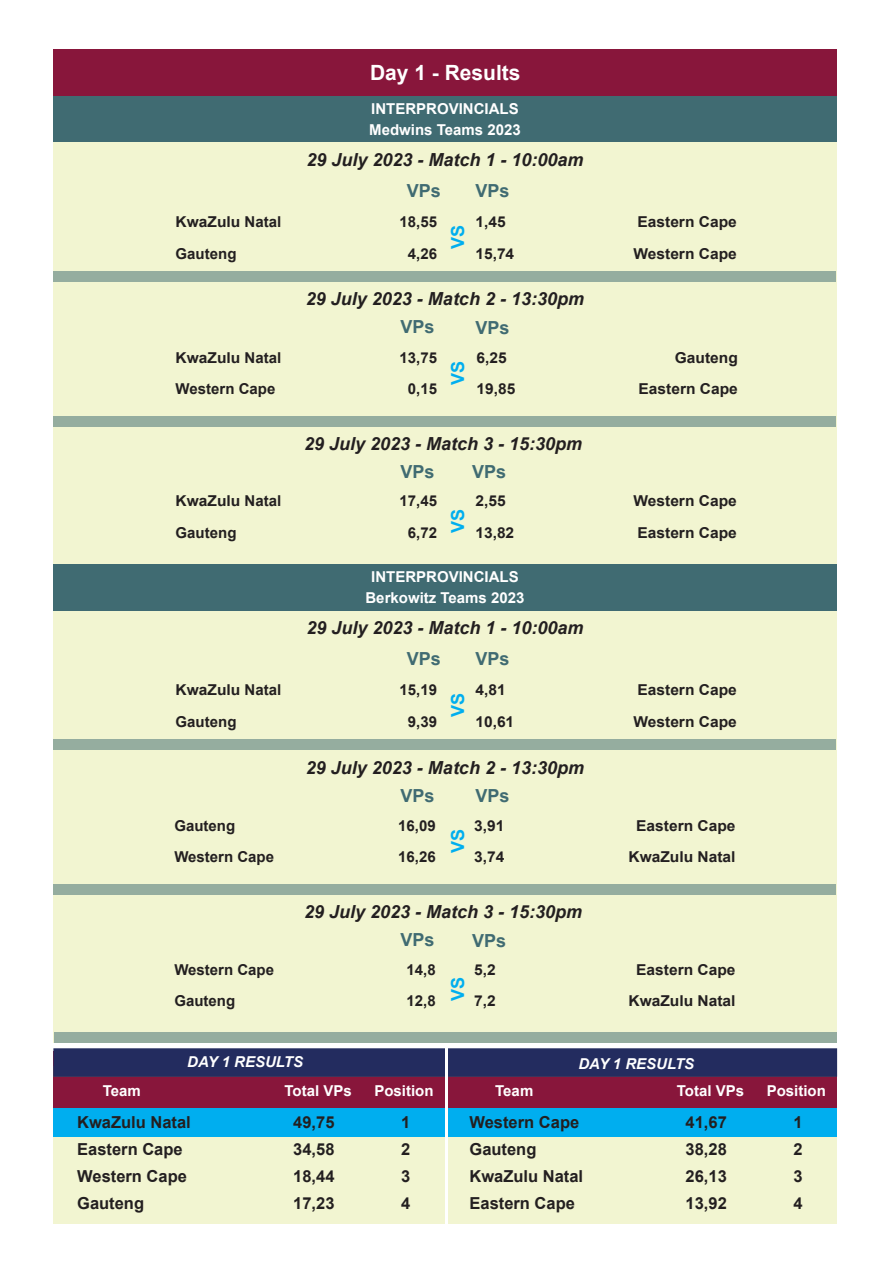
<style>
.page{position:relative;width:893px;height:1263px;background:#fff}
.page>*{position:absolute;margin:0;border:0;box-sizing:border-box;transform-origin:0 0}
.t1{font:700 21px "Arial";color:#fff}
.t2{font:italic 700 18px "Arial";color:#231f20}
.t3{font:700 18px "Arial";color:#406b72}
.t4{font:700 18px "Arial";color:#00aeef}
.t5{font:700 16.5px "Arial";color:#231f20}
.t6{font:700 15px "Arial";color:#231f20;scale:1.04 1}
.t7{font:700 15px "Arial";color:#231f20}
.t8{font:700 15px "Arial";color:#fff}
.t9{font:italic 700 15px "Arial";color:#fff}
</style>
<div class="page">
<div style="left:53px;top:90px;width:784px;height:484px;background:#f2f5d1"></div>
<div style="left:53px;top:96px;width:784px;height:46px;background:#406b72"></div>
<div style="left:53px;top:271px;width:783px;height:11px;background:#95ad9f"></div>
<div style="left:53px;top:416px;width:782px;height:10px;background:#95ad9f"></div>
<div style="left:53px;top:567px;width:784px;height:475px;background:#f2f5d1"></div>
<div style="left:53px;top:564px;width:784px;height:46px;background:#406b72"></div>
<div style="left:53px;top:740px;width:783px;height:10px;background:#95ad9f"></div>
<div style="left:53px;top:884px;width:782px;height:10px;background:#95ad9f"></div>
<div style="left:54px;top:1032px;width:783px;height:10px;background:#95ad9f"></div>
<div style="left:53px;top:50px;width:784px;height:46px;background:#88163b"></div>
<div style="left:54px;top:1116px;width:783px;height:108px;background:#f2f5d1"></div>
<div style="left:53px;top:1108px;width:402px;height:28px;background:#00aeef"></div>
<div style="left:436px;top:1108px;width:401px;height:28px;background:#00aeef"></div>
<div style="left:53px;top:1051px;width:402px;height:56px;background:#88163b"></div>
<div style="left:436px;top:1051px;width:401px;height:56px;background:#88163b"></div>
<div style="left:53px;top:1048px;width:784px;height:28px;background:#232c5f"></div>
<hr style="left:445px;top:1047px;width:3px;height:179px;background:#fff">
<p class="t1" style="left:370px;top:59px;width:152px">Day 1 - Results</p>
<p class="t8" style="left:371px;top:99px;width:149px">INTERPROVINCIALS</p>
<p class="t8" style="left:369px;top:120px;width:153px">Medwins Teams 2023</p>
<p class="t2" style="left:306px;top:147px;width:279px">29 July 2023 - Match 1 - 10:00am</p>
<p class="t3" style="left:407px;top:179px;width:36px">VPs</p>
<p class="t6" style="left:176px;top:212px;width:103px">KwaZulu Natal</p>
<p class="t7" style="left:400px;top:212px;width:39px">18,55</p>
<p class="t7" style="left:176px;top:244px;width:62px">Gauteng</p>
<p class="t7" style="left:408px;top:244px;width:31px">4,26</p>
<p class="t4" style="left:446px;top:249px;width:26px;rotate:-90deg">VS</p>
<p class="t3" style="left:475px;top:179px;width:36px">VPs</p>
<p class="t6" style="left:475px;top:212px;width:31px">1,45</p>
<p class="t6" style="left:637px;top:212px;width:97px">Eastern Cape</p>
<p class="t6" style="left:475px;top:244px;width:39px">15,74</p>
<p class="t6" style="left:633px;top:244px;width:101px">Western Cape</p>
<p class="t2" style="left:306px;top:287px;width:280px">29 July 2023 - Match 2 - 13:30pm</p>
<p class="t3" style="left:401px;top:315px;width:36px">VPs</p>
<p class="t6" style="left:176px;top:348px;width:103px">KwaZulu Natal</p>
<p class="t7" style="left:400px;top:348px;width:39px">13,75</p>
<p class="t7" style="left:176px;top:379px;width:101px">Western Cape</p>
<p class="t7" style="left:408px;top:379px;width:31px">0,15</p>
<p class="t4" style="left:446px;top:385px;width:26px;rotate:-90deg">VS</p>
<p class="t3" style="left:475px;top:316px;width:36px">VPs</p>
<p class="t6" style="left:476px;top:348px;width:31px">6,25</p>
<p class="t6" style="left:675px;top:348px;width:62px">Gauteng</p>
<p class="t6" style="left:476px;top:379px;width:39px">19,85</p>
<p class="t6" style="left:639px;top:379px;width:97px">Eastern Cape</p>
<p class="t2" style="left:304px;top:432px;width:280px">29 July 2023 - Match 3 - 15:30pm</p>
<p class="t3" style="left:401px;top:459px;width:36px">VPs</p>
<p class="t6" style="left:176px;top:491px;width:103px">KwaZulu Natal</p>
<p class="t7" style="left:400px;top:491px;width:39px">17,45</p>
<p class="t7" style="left:176px;top:523px;width:62px">Gauteng</p>
<p class="t7" style="left:408px;top:523px;width:31px">6,72</p>
<p class="t3" style="left:472px;top:460px;width:36px">VPs</p>
<p class="t4" style="left:446px;top:533px;width:26px;rotate:-90deg">VS</p>
<p class="t6" style="left:475px;top:491px;width:31px">2,55</p>
<p class="t6" style="left:633px;top:491px;width:101px">Western Cape</p>
<p class="t6" style="left:475px;top:523px;width:39px">13,82</p>
<p class="t6" style="left:637px;top:523px;width:97px">Eastern Cape</p>
<p class="t8" style="left:371px;top:567px;width:149px">INTERPROVINCIALS</p>
<p class="t8" style="left:365px;top:588px;width:160px">Berkowitz Teams 2023</p>
<p class="t2" style="left:306px;top:616px;width:279px">29 July 2023 - Match 1 - 10:00am</p>
<p class="t3" style="left:407px;top:647px;width:36px">VPs</p>
<p class="t6" style="left:176px;top:680px;width:103px">KwaZulu Natal</p>
<p class="t7" style="left:400px;top:680px;width:39px">15,19</p>
<p class="t7" style="left:176px;top:712px;width:62px">Gauteng</p>
<p class="t7" style="left:408px;top:712px;width:31px">9,39</p>
<p class="t4" style="left:446px;top:717px;width:26px;rotate:-90deg">VS</p>
<p class="t3" style="left:475px;top:647px;width:36px">VPs</p>
<p class="t6" style="left:475px;top:680px;width:31px">4,81</p>
<p class="t6" style="left:637px;top:680px;width:97px">Eastern Cape</p>
<p class="t6" style="left:475px;top:712px;width:39px">10,61</p>
<p class="t6" style="left:633px;top:712px;width:101px">Western Cape</p>
<p class="t2" style="left:306px;top:756px;width:280px">29 July 2023 - Match 2 - 13:30pm</p>
<p class="t3" style="left:401px;top:783px;width:36px">VPs</p>
<p class="t7" style="left:174px;top:816px;width:62px">Gauteng</p>
<p class="t7" style="left:398px;top:816px;width:39px">16,09</p>
<p class="t7" style="left:174px;top:847px;width:101px">Western Cape</p>
<p class="t7" style="left:398px;top:847px;width:39px">16,26</p>
<p class="t4" style="left:446px;top:853px;width:26px;rotate:-90deg">VS</p>
<p class="t3" style="left:475px;top:784px;width:36px">VPs</p>
<p class="t6" style="left:474px;top:816px;width:31px">3,91</p>
<p class="t6" style="left:636px;top:816px;width:97px">Eastern Cape</p>
<p class="t6" style="left:474px;top:847px;width:31px">3,74</p>
<p class="t6" style="left:628px;top:847px;width:104px">KwaZulu Natal</p>
<p class="t2" style="left:304px;top:900px;width:280px">29 July 2023 - Match 3 - 15:30pm</p>
<p class="t3" style="left:401px;top:928px;width:36px">VPs</p>
<p class="t7" style="left:174px;top:959px;width:101px">Western Cape</p>
<p class="t7" style="left:407px;top:959px;width:31px">14,8</p>
<p class="t7" style="left:174px;top:991px;width:62px">Gauteng</p>
<p class="t7" style="left:407px;top:991px;width:31px">12,8</p>
<p class="t3" style="left:472px;top:928px;width:36px">VPs</p>
<p class="t4" style="left:446px;top:1001px;width:26px;rotate:-90deg">VS</p>
<p class="t6" style="left:474px;top:959px;width:22px">5,2</p>
<p class="t6" style="left:636px;top:959px;width:97px">Eastern Cape</p>
<p class="t6" style="left:474px;top:991px;width:22px">7,2</p>
<p class="t6" style="left:628px;top:991px;width:104px">KwaZulu Natal</p>
<p class="t9" style="left:187px;top:1052px;width:117px">DAY 1 RESULTS</p>
<p class="t9" style="left:578px;top:1053px;width:117px">DAY 1 RESULTS</p>
<p class="t8" style="left:103px;top:1081px;width:40px">Team</p>
<p class="t8" style="left:284px;top:1081px;width:69px">Total VPs</p>
<p class="t8" style="left:374px;top:1081px;width:61px">Position</p>
<p class="t8" style="left:495px;top:1081px;width:40px">Team</p>
<p class="t8" style="left:677px;top:1081px;width:69px">Total VPs</p>
<p class="t8" style="left:767px;top:1081px;width:61px">Position</p>
<p class="t5" style="left:77px;top:1111px;width:115px">KwaZulu Natal</p>
<p class="t5" style="left:293px;top:1111px;width:43px">49,75</p>
<p class="t5" style="left:401px;top:1111px;width:11px">1</p>
<p class="t5" style="left:77px;top:1138px;width:107px">Eastern Cape</p>
<p class="t5" style="left:293px;top:1138px;width:43px">34,58</p>
<p class="t5" style="left:401px;top:1138px;width:11px">2</p>
<p class="t5" style="left:77px;top:1165px;width:111px">Western Cape</p>
<p class="t5" style="left:293px;top:1165px;width:43px">18,44</p>
<p class="t5" style="left:401px;top:1165px;width:11px">3</p>
<p class="t5" style="left:77px;top:1192px;width:68px">Gauteng</p>
<p class="t5" style="left:293px;top:1192px;width:43px">17,23</p>
<p class="t5" style="left:401px;top:1192px;width:11px">4</p>
<p class="t5" style="left:469px;top:1111px;width:111px">Western Cape</p>
<p class="t5" style="left:686px;top:1111px;width:43px">41,67</p>
<p class="t5" style="left:794px;top:1111px;width:11px">1</p>
<p class="t5" style="left:469px;top:1138px;width:68px">Gauteng</p>
<p class="t5" style="left:685px;top:1138px;width:43px">38,28</p>
<p class="t5" style="left:793px;top:1138px;width:11px">2</p>
<p class="t5" style="left:469px;top:1165px;width:115px">KwaZulu Natal</p>
<p class="t5" style="left:685px;top:1165px;width:43px">26,13</p>
<p class="t5" style="left:793px;top:1165px;width:11px">3</p>
<p class="t5" style="left:469px;top:1192px;width:107px">Eastern Cape</p>
<p class="t5" style="left:686px;top:1192px;width:43px">13,92</p>
<p class="t5" style="left:794px;top:1192px;width:11px">4</p>
</div>
